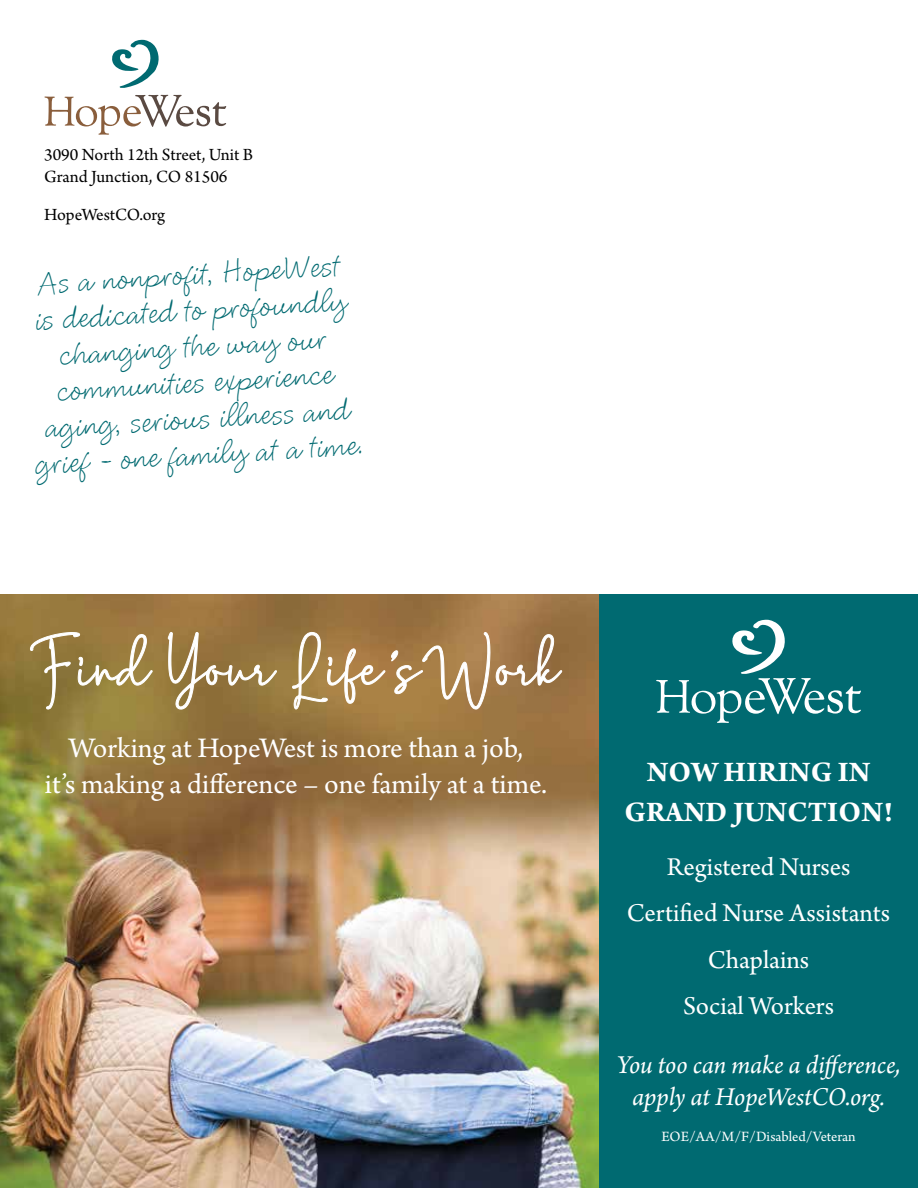
<style>
.page{position:relative;width:918px;height:1188px;background:#fff}
.page>*{position:absolute;margin:0;border:0;box-sizing:border-box;transform-origin:0 0}
.t1{font:64.05px "Mention Signature";color:#fff}
.t2{font:36px/36px "GE Martine Script Normal";color:#006a71;text-align:center}
.t3{font:700 30px/39.6px "Arno Pro";letter-spacing:.01em;color:#fff;text-align:center}
.t4{font:29.85px/35.7px "Arno Pro";color:#fff;text-align:center}
.t5{font:27px/46.5px "Arno Pro";letter-spacing:-.005em;color:#fff;text-align:center}
.t6{font:italic 27px/32.4px "Arno Pro";letter-spacing:-.005em;color:#fff;text-align:center}
.t7{font:18px/22.5px "Arno Pro";color:#000}
.t8{font:15px "Arno Pro";letter-spacing:-.005em;color:#fff}
.s1{font-family:"Brush Script"}
</style>
<div class="page">
<div style="left:595px;top:594px;width:323px;height:594px;background:#006a71"></div>
<img style="left:0;top:594px;width:598px;height:594px">
<svg style="left:30px;top:632px;width:123px;height:78px;background:#9c864c"></svg>
<svg style="left:168px;top:627px;width:109px;height:83px;background:#9c7f4c"></svg>
<svg style="left:292px;top:632px;width:93px;height:78px;background:#ae8c58"></svg>
<svg style="left:391px;top:632px;width:99px;height:78px;background:#ae8856"></svg>
<svg style="left:496px;top:634px;width:66px;height:52px;background:#a7845c"></svg>
<svg style="left:656px;top:619px;width:205px;height:104px"></svg>
<svg style="left:44px;top:94px;width:182px;height:41px"></svg>
<svg style="left:112px;top:40px;width:47px;height:48px"></svg>
<p class="t7" style="left:44px;top:144px;width:211px">3090 North 12th Street, Unit B<br>Grand Junction, CO 81506</p>
<p class="t7" style="left:44px;top:204px;width:123px">HopeWestCO.org</p>
<p class="t2" style="left:20px;top:270px;width:331px;rotate:-4deg">As a nonprofit, HopeWest is dedicated to profoundly changing the way our communities experience aging, serious illness and grief – one family at a time.</p>
<h1 class="t1" style="left:30px;top:632px;width:533px">Find Your Life<span class="s1">’</span>sWork</h1>
<p class="t4" style="left:45px;top:732px;width:504px">Working at HopeWest is more than a job,<br>it’s making a difference – one family at a time.</p>
<p class="t3" style="left:625px;top:754px;width:270px">NOW HIRING IN<br>GRAND JUNCTION!</p>
<p class="t5" style="left:627px;top:845px;width:265px">Registered Nurses<br>Certified Nurse Assistants<br>Chaplains<br>Social Workers</p>
<p class="t6" style="left:617px;top:1050px;width:285px">You too can make a difference, apply at HopeWestCO.org.</p>
<p class="t8" style="left:662px;top:1128px;width:196px">EOE/AA/M/F/Disabled/Veteran</p>
</div>
